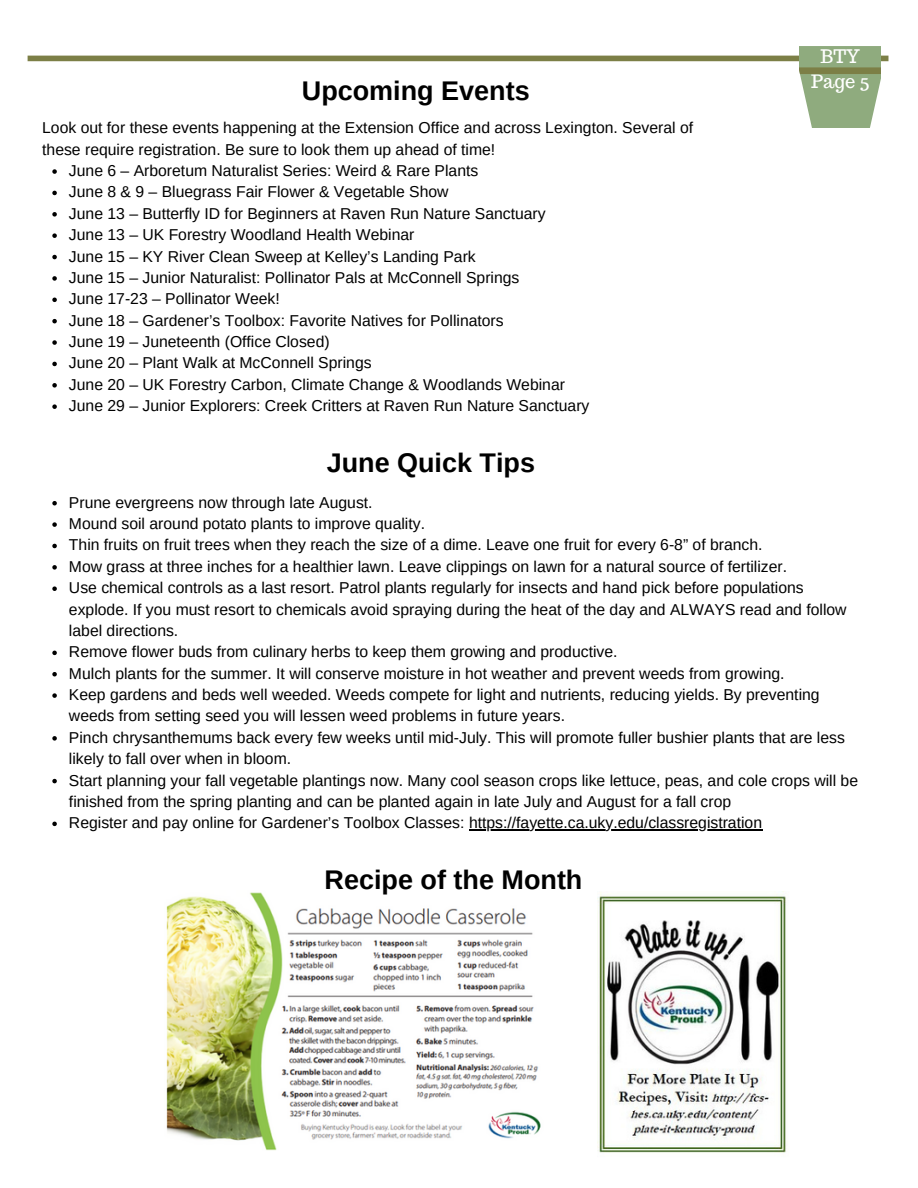
<style>
.page{position:relative;width:918px;height:1188px;background:#fff}
.page>*{position:absolute;margin:0;border:0;box-sizing:border-box;transform-origin:0 0}
.t1{font:700 27px "Arimo";color:#000}
.t2{font:18.3px/24.8px "Trocchi";color:#fff;text-align:center}
.t3{font:15.75px/21.3px "Arimo";color:#000}
</style>
<div class="page">
<div style="left:28px;top:56px;width:860px;height:5px;background:#7c7f46"></div>
<svg style="left:800px;top:46px;width:81px;height:82px;background:#97af85"></svg>
<img style="left:597px;top:892px;width:189px;height:261px">
<img style="left:166px;top:892px;width:375px;height:259px">
<svg style="left:52px;top:501px;width:5px;height:4px"></svg>
<svg style="left:52px;top:522px;width:5px;height:5px"></svg>
<svg style="left:52px;top:544px;width:5px;height:4px"></svg>
<svg style="left:52px;top:565px;width:5px;height:5px"></svg>
<svg style="left:52px;top:586px;width:5px;height:5px"></svg>
<svg style="left:52px;top:651px;width:5px;height:4px"></svg>
<svg style="left:52px;top:672px;width:5px;height:4px"></svg>
<svg style="left:52px;top:693px;width:5px;height:5px"></svg>
<svg style="left:52px;top:736px;width:5px;height:5px"></svg>
<svg style="left:52px;top:779px;width:5px;height:4px"></svg>
<svg style="left:52px;top:822px;width:5px;height:4px"></svg>
<hr style="left:469px;top:829px;width:293px;height:2px;background:#000">
<svg style="left:52px;top:169px;width:5px;height:5px"></svg>
<svg style="left:52px;top:191px;width:5px;height:4px"></svg>
<svg style="left:52px;top:212px;width:5px;height:5px"></svg>
<svg style="left:52px;top:233px;width:5px;height:5px"></svg>
<svg style="left:52px;top:255px;width:5px;height:4px"></svg>
<svg style="left:52px;top:276px;width:5px;height:5px"></svg>
<svg style="left:52px;top:298px;width:5px;height:4px"></svg>
<svg style="left:52px;top:319px;width:5px;height:4px"></svg>
<svg style="left:52px;top:340px;width:5px;height:5px"></svg>
<svg style="left:52px;top:362px;width:5px;height:4px"></svg>
<svg style="left:52px;top:383px;width:5px;height:5px"></svg>
<svg style="left:52px;top:404px;width:5px;height:5px"></svg>
<p class="t1" style="left:302px;top:76px;width:229px">Upcoming Events</p>
<p class="t3" style="left:42px;top:117px;width:652px">Look out for these events happening at the Extension Office and across Lexington. Several of</p>
<h1 class="t3" style="left:42px;top:139px;width:455px">these require registration. Be sure to look them up ahead of time!</h1>
<p class="t3" style="left:69px;top:160px;width:411px">June 6 – Arboretum Naturalist Series: Weird &amp; Rare Plants</p>
<p class="t3" style="left:69px;top:181px;width:381px">June 8 &amp; 9 – Bluegrass Fair Flower &amp; Vegetable Show</p>
<p class="t3" style="left:69px;top:203px;width:478px">June 13 – Butterfly ID for Beginners at Raven Run Nature Sanctuary</p>
<p class="t3" style="left:69px;top:224px;width:347px">June 13 – UK Forestry Woodland Health Webinar</p>
<p class="t3" style="left:69px;top:245px;width:408px">June 15 – KY River Clean Sweep at Kelley’s Landing Park</p>
<p class="t3" style="left:69px;top:267px;width:452px">June 15 – Junior Naturalist: Pollinator Pals at McConnell Springs</p>
<p class="t3" style="left:69px;top:288px;width:212px">June 17-23 – Pollinator Week!</p>
<p class="t3" style="left:69px;top:310px;width:436px">June 18 – Gardener’s Toolbox: Favorite Natives for Pollinators</p>
<p class="t3" style="left:69px;top:331px;width:262px">June 19 – Juneteenth (Office Closed)</p>
<p class="t3" style="left:69px;top:352px;width:304px">June 20 – Plant Walk at McConnell Springs</p>
<p class="t3" style="left:69px;top:374px;width:498px">June 20 – UK Forestry Carbon, Climate Change &amp; Woodlands Webinar</p>
<h1 class="t3" style="left:69px;top:395px;width:522px">June 29 – Junior Explorers: Creek Critters at Raven Run Nature Sanctuary</h1>
<p class="t1" style="left:327px;top:447px;width:210px">June Quick Tips</p>
<p class="t2" style="left:811px;top:44px;width:60px">BTY<br>Page 5</p>
<h1 class="t3" style="left:69px;top:492px;width:305px">Prune evergreens now through late August.</h1>
<p class="t3" style="left:69px;top:513px;width:358px">Mound soil around potato plants to improve quality.</p>
<p class="t3" style="left:69px;top:534px;width:695px">Thin fruits on fruit trees when they reach the size of a dime. Leave one fruit for every 6-8” of branch.</p>
<p class="t3" style="left:69px;top:556px;width:720px">Mow grass at three inches for a healthier lawn. Leave clippings on lawn for a natural source of fertilizer.</p>
<p class="t3" style="left:69px;top:577px;width:779px">Use chemical controls as a last resort. Patrol plants regularly for insects and hand pick before populations explode. If you must resort to chemicals avoid spraying during the heat of the day and ALWAYS read and follow label directions.</p>
<p class="t3" style="left:69px;top:641px;width:550px">Remove flower buds from culinary herbs to keep them growing and productive.</p>
<p class="t3" style="left:69px;top:663px;width:717px">Mulch plants for the summer. It will conserve moisture in hot weather and prevent weeds from growing.</p>
<p class="t3" style="left:69px;top:684px;width:752px">Keep gardens and beds well weeded. Weeds compete for light and nutrients, reducing yields. By preventing weeds from setting seed you will lessen weed problems in future years.</p>
<p class="t3" style="left:69px;top:727px;width:777px">Pinch chrysanthemums back every few weeks until mid-July. This will promote fuller bushier plants that are less likely to fall over when in bloom.</p>
<p class="t3" style="left:69px;top:769px;width:791px">Start planning your fall vegetable plantings now. Many cool season crops like lettuce, peas, and cole crops will be finished from the spring planting and can be planted again in late July and August for a fall crop</p>
<p class="t3" style="left:69px;top:812px;width:695px">Register and pay online for Gardener’s Toolbox Classes: https://fayette.ca.uky.edu/classregistration</p>
<p class="t1" style="left:325px;top:865px;width:259px">Recipe of the Month</p>
</div>
